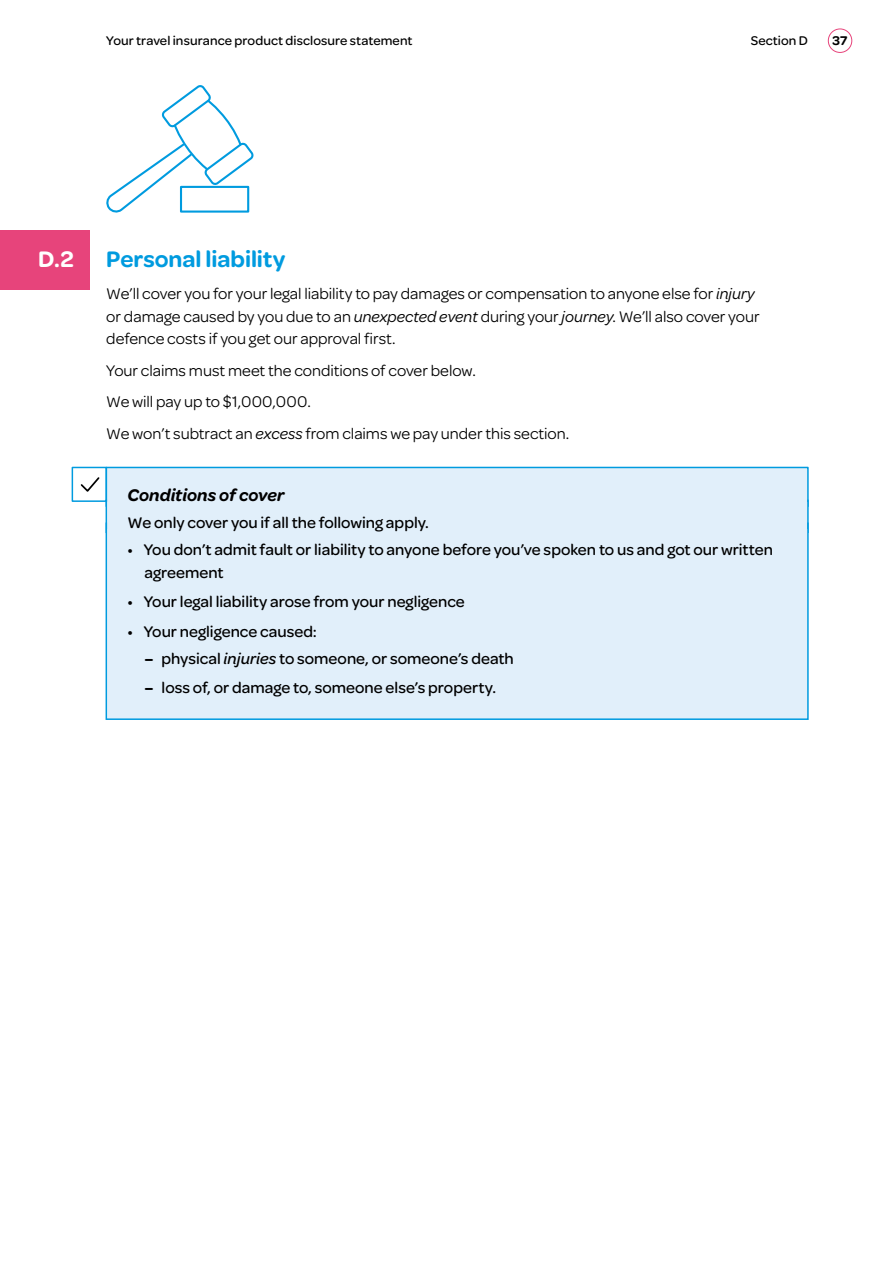
<style>
.page{position:relative;width:893px;height:1263px;background:#fff}
.page>*{position:absolute;margin:0;border:0;box-sizing:border-box;transform-origin:0 0}
.t1{font:600 24px "Omnes";letter-spacing:-.005em;color:#009bdf}
.TOC_Heading{font:600 24px "Omnes";color:#fff}
.Pullout_-_heading_bl{font:italic 600 18px "Omnes";color:#000}
.Body{font:16.5px/22.8px "Omnes";color:#000}
.Pullout_-_Multiple_p{font:500 16.5px/22.8px "Omnes";color:#000}
.t2{font:500 13.5px "Omnes";letter-spacing:.01em;color:#000}
.t3{font:600 13.5px "Omnes";color:#000}
.s1{font-style:italic}
.s2{font-weight:600}
</style>
<div class="page">
<div style="left:106px;top:467px;width:702px;height:54px;background:#e1effa"></div>
<div style="left:106px;top:467px;width:703px;height:40px;border:2px solid #009bdf"></div>
<div style="left:106px;top:502px;width:702px;height:52px;background:#e1effa"></div>
<hr style="left:106px;top:500px;width:1px;height:33px;background:#009bdf">
<hr style="left:807px;top:500px;width:2px;height:33px;background:#009bdf">
<div style="left:106px;top:529px;width:702px;height:190px;background:#e1effa"></div>
<div style="left:106px;top:522px;width:703px;height:198px;border:2px solid #009bdf"></div>
<svg style="left:106px;top:85px;width:148px;height:128px"></svg>
<div style="left:180px;top:186px;width:69px;height:27px;border:2px solid #009bdf"></div>
<div style="left:0;top:230px;width:89px;height:59px;background:#e7447b"></div>
<div style="left:72px;top:467px;width:35px;height:35px;border:2px solid #009bdf"></div>
<svg style="left:80px;top:477px;width:20px;height:15px"></svg>
<div style="left:828px;top:29px;width:24px;height:24px;border:1px solid #e7447b;border-radius:50%"></div>
<p class="t2" style="left:106px;top:31px;width:308px">Your travel insurance product disclosure statement</p>
<p class="t2" style="left:751px;top:31px;width:59px">Section D</p>
<p class="t3" style="left:832px;top:31px;width:17px">37</p>
<p class="TOC_Heading" style="left:38px;top:242px;width:37px">D.2</p>
<h2 class="t1" style="left:106px;top:243px;width:180px">Personal liability</h2>
<p class="Body" style="left:106px;top:281px;width:655px">We’ll cover you for your legal liability to pay damages or compensation to anyone else for <span class="s1">injury </span>or damage caused by you due to an <span class="s1">unexpected event</span> during your <span class="s1">journey</span>. We’ll also cover your defence costs if you get our approval first.</p>
<p class="Body" style="left:106px;top:358px;width:371px">Your claims must meet the conditions of cover below.</p>
<p class="Body" style="left:106px;top:389px;width:206px">We will pay up to $1,000,000.</p>
<p class="Body" style="left:106px;top:421px;width:465px">We won’t subtract an <span class="s1">excess</span> from claims we pay under this section.</p>
<p class="Pullout_-_heading_bl" style="left:128px;top:483px;width:159px">Conditions of cover</p>
<p class="Pullout_-_Multiple_p" style="left:128px;top:510px;width:303px">We only cover you if all the following apply.</p>
<p class="Pullout_-_Multiple_p" style="left:145px;top:537px;width:630px;text-indent:-17px">• You don’t admit fault or liability to anyone before you’ve spoken to us and got our written agreement</p>
<p class="Pullout_-_Multiple_p" style="left:128px;top:589px;width:339px">• Your legal liability arose from your negligence</p>
<p class="Pullout_-_Multiple_p" style="left:128px;top:619px;width:191px">• Your negligence caused:</p>
<p class="Pullout_-_Multiple_p" style="left:145px;top:646px;width:371px"><span class="s2">–</span> physical <span class="s1">injuries</span> to someone, or someone’s death</p>
<p class="Pullout_-_Multiple_p" style="left:145px;top:675px;width:353px"><span class="s2">–</span> loss of, or damage to, someone else’s property.</p>
</div>
